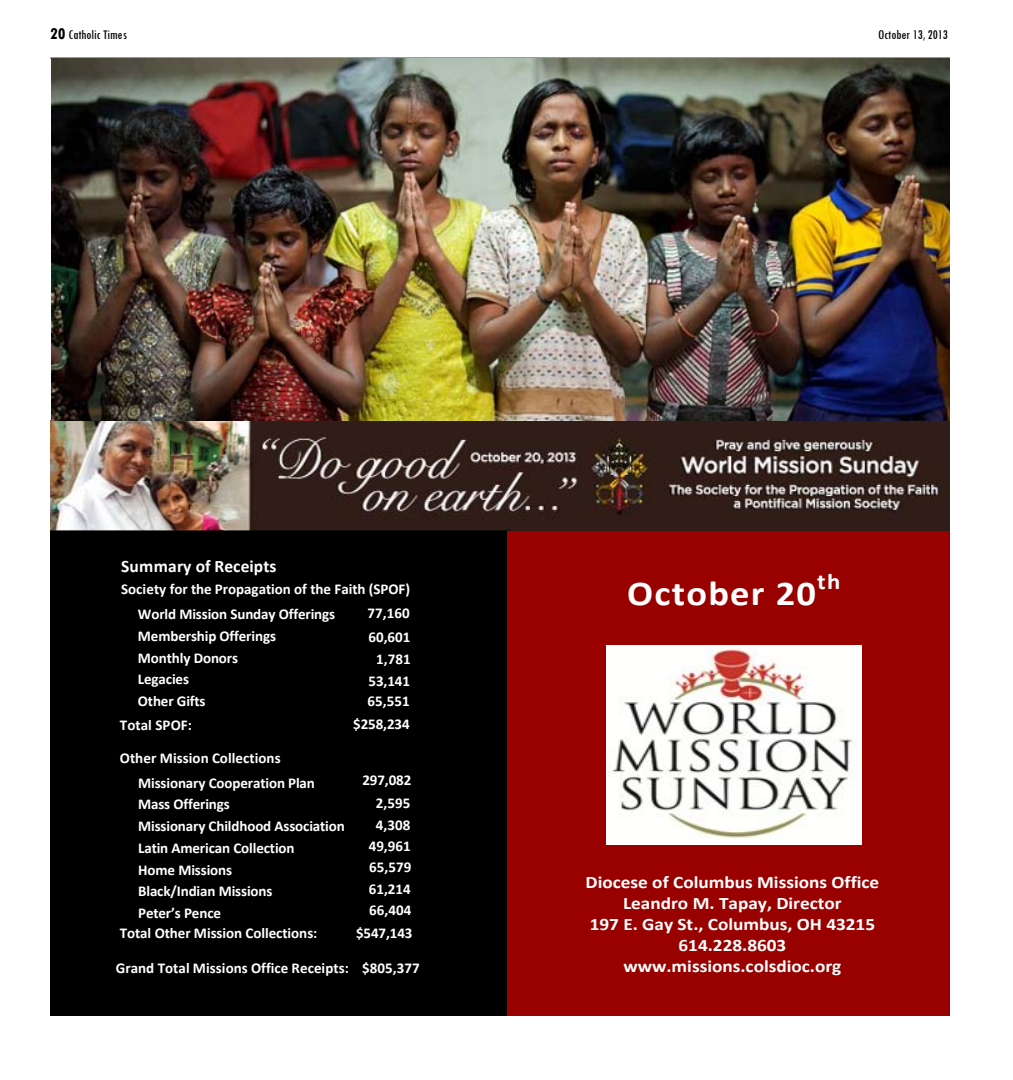
<style>
.page{position:relative;width:1013px;height:1080px;background:#fff}
.page>*{position:absolute;margin:0;border:0;box-sizing:border-box;transform-origin:0 0}
.t1{font:700 35px "Calibri";letter-spacing:.03em;color:#fff;scale:1.1 1}
.t2{font:700 22.5px "Calibri";color:#fff;scale:1.1 1}
.t3{font:700 17.5px/21px "Calibri";color:#fff;text-align:center;scale:1.1 1}
.t4{font:700 17.5px "Calibri";letter-spacing:.005em;color:#fff}
.t5{font:700 15px/21.8px "Calibri";letter-spacing:-.01em;color:#fff;text-align:center}
.t6{font:condensed 13.75px "Tw Cen";color:#000}
.s1{font-weight:700;font-size:17.5px}
</style>
<div class="page">
<hr style="left:50px;top:58px;width:900px;height:1px;background:#000">
<img style="left:50px;top:58px;width:899px;height:473px">
<div style="left:50px;top:530px;width:460px;height:486px;background:#000"></div>
<div style="left:507px;top:531px;width:442px;height:485px;background:#900"></div>
<img style="left:606px;top:646px;width:255px;height:199px">
<p class="t6" style="left:50px;top:26px;width:78px"><span class="s1">20</span> Catholic Times</p>
<p class="t6" style="left:878px;top:26px;width:71px">October 13, 2013</p>
<p class="t4" style="left:121px;top:555px;width:157px">Summary of Receipts</p>
<p class="t5" style="left:367px;top:577px;width:44px;line-height:24.2px;text-align:justify;text-indent:-246px">Society for the Propagation of the Faith (SPOF)<br>77,160<br>60,601</p>
<p class="t5" style="left:368px;top:649px;width:44px;line-height:21.2px">1,781<br>53,141</p>
<p class="t5" style="left:138px;top:603px;width:199px;text-align:left">World Mission Sunday Offerings<br>Membership Offerings<br>Monthly Donors<br>Legacies<br>Other Gifts</p>
<p class="t5" style="left:367px;top:690px;width:44px">65,551</p>
<p class="t5" style="left:120px;top:715px;width:74px">Total SPOF:</p>
<p class="t5" style="left:353px;top:713px;width:58px">$258,234</p>
<p class="t5" style="left:120px;top:747px;width:162px">Other Mission Collections</p>
<p class="t5" style="left:362px;top:768px;width:50px;line-height:23.4px;text-align:right">297,082<br>2,595</p>
<p class="t5" style="left:369px;top:814px;width:44px;line-height:21.1px">4,308<br>49,961<br>65,579</p>
<p class="t5" style="left:369px;top:878px;width:44px">61,214</p>
<p class="t5" style="left:138px;top:772px;width:208px;text-align:left">Missionary Cooperation Plan<br>Mass Offerings<br>Missionary Childhood Association<br>Latin American Collection<br>Home Missions<br>Black/Indian Missions<br>Peter’s Pence</p>
<p class="t5" style="left:369px;top:900px;width:44px">66,404</p>
<p class="t5" style="left:120px;top:922px;width:199px">Total Other Mission Collections:</p>
<p class="t5" style="left:356px;top:922px;width:58px">$547,143</p>
<p class="t5" style="left:116px;top:958px;width:305px">Grand Total Missions Office Receipts: $805,377</p>
<h2 class="t2" style="left:817px;top:567px;width:23px">th</h2>
<h1 class="t1" style="left:627px;top:572px;width:173px">October 20</h1>
<p class="t3" style="left:585px;top:871px;width:268px">Diocese of Columbus Missions Office<br>Leandro M. Tapay, Director<br>197 E. Gay St., Columbus, OH 43215<br>614.228.8603 www.missions.colsdioc.org</p>
</div>
